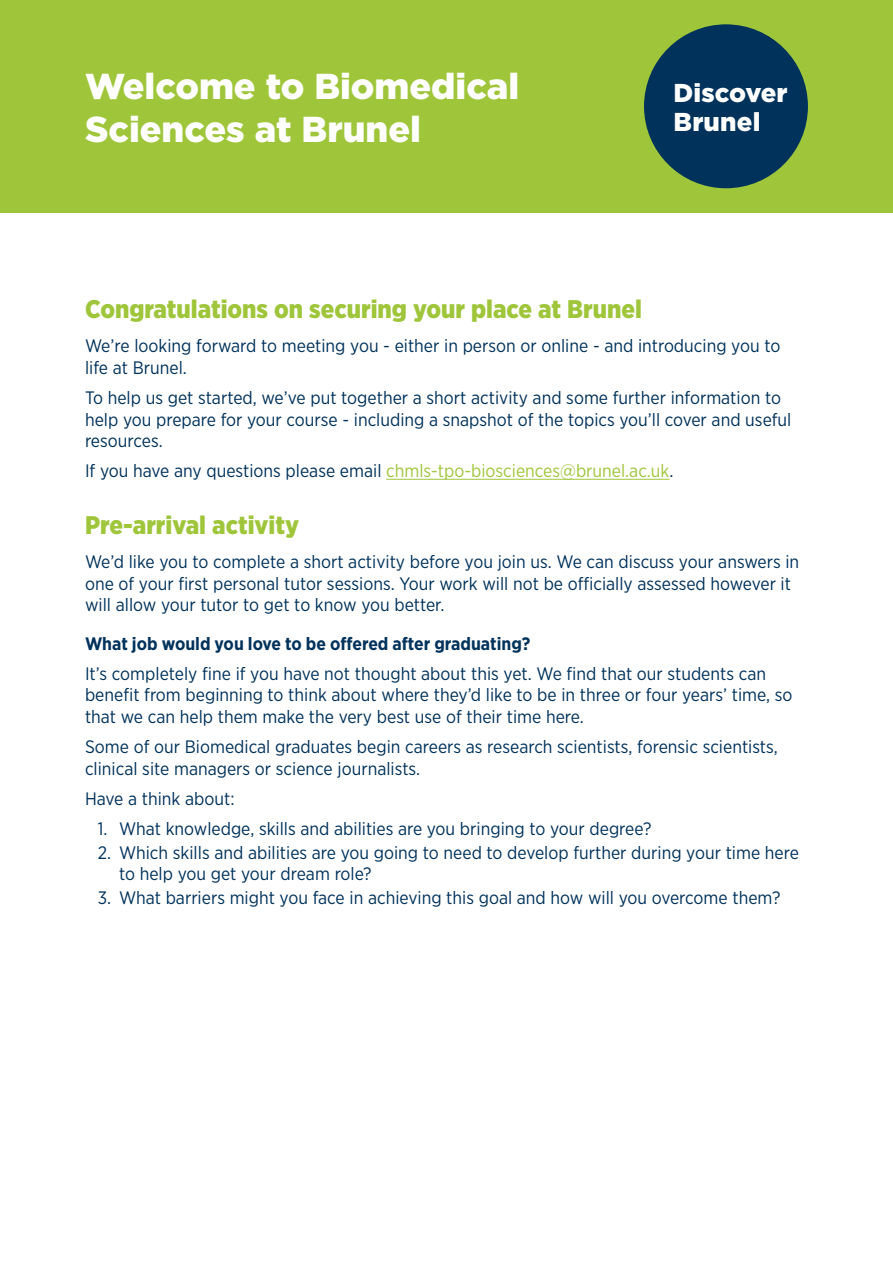
<style>
.page{position:relative;width:893px;height:1263px;background:#fff}
.page>*{position:absolute;margin:0;border:0;box-sizing:border-box;transform-origin:0 0}
.Heading_-_Introducti{font:900 36px/43.2px "Gotham";color:#fff}
.t1{font:900 25.8px/28.5px "Gotham";letter-spacing:.005em;color:#fff}
.Into_sentance__We_re{font:900 25.5px "Gotham Narrow";color:#9fc63b}
.Body{font:18px/21.6px "Gotham Narrow";color:#00325b}
.Body-2{font:18px "Gotham Narrow";color:#9fc63b}
.t2{font:700 18px "Gotham Narrow";color:#00325b}
.s1{color:#00325b}
</style>
<div class="page">
<div style="left:0;top:0;width:893px;height:213px;background:#9fc63b"></div>
<div style="left:644px;top:24px;width:164px;height:164px;background:#00325b;border-radius:50%"></div>
<hr style="left:892px;top:1099px;width:1px;height:164px;background:#9fc63b">
<hr style="left:386px;top:479px;width:283px;height:1px;background:#9fc63b">
<p class="Heading_-_Introducti" style="left:85px;top:64px;width:436px">Welcome to Biomedical<br>Sciences at Brunel</p>
<h2 class="t1" style="left:674px;top:79px;width:116px">Discover<br>Brunel</h2>
<p class="Into_sentance__We_re" style="left:85px;top:292px;width:558px">Congratulations on securing your place at Brunel</p>
<p class="Body" style="left:85px;top:335px;width:697px">We’re looking forward to meeting you - either in person or online - and introducing you to life at Brunel.</p>
<p class="Body" style="left:85px;top:387px;width:708px">To help us get started, we’ve put together a short activity and some further information to help you prepare for your course - including a snapshot of the topics you’ll cover and useful resources.</p>
<p class="Body-2" style="left:85px;top:460px;width:590px"><span class="s1">If you have any questions please email</span> chmls-tpo-biosciences@brunel.ac.uk<span class="s1">.</span></p>
<p class="Into_sentance__We_re" style="left:85px;top:508px;width:215px">Pre-arrival activity</p>
<p class="Body" style="left:85px;top:550px;width:716px">We’d like you to complete a short activity before you join us. We can discuss your answers in one of your first personal tutor sessions. Your work will not be officially assessed however it will allow your tutor to get to know you better.</p>
<p class="t2" style="left:85px;top:632px;width:447px">What job would you love to be offered after graduating?</p>
<p class="Body" style="left:85px;top:662px;width:709px">It’s completely fine if you have not thought about this yet. We find that our students can benefit from beginning to think about where they’d like to be in three or four years’ time, so that we can help them make the very best use of their time here.</p>
<p class="Body" style="left:85px;top:736px;width:694px">Some of our Biomedical graduates begin careers as research scientists, forensic scientists, clinical site managers or science journalists.</p>
<p class="Body" style="left:85px;top:787px;width:151px">Have a think about:</p>
<p class="Body" style="left:98px;top:817px;width:555px">1. What knowledge, skills and abilities are you bringing to your degree?</p>
<p class="Body" style="left:119px;top:841px;width:681px;text-indent:-21px">2. Which skills and abilities are you going to need to develop further during your time here to help you get your dream role?</p>
<p class="Body" style="left:98px;top:886px;width:684px">3. What barriers might you face in achieving this goal and how will you overcome them?</p>
</div>
